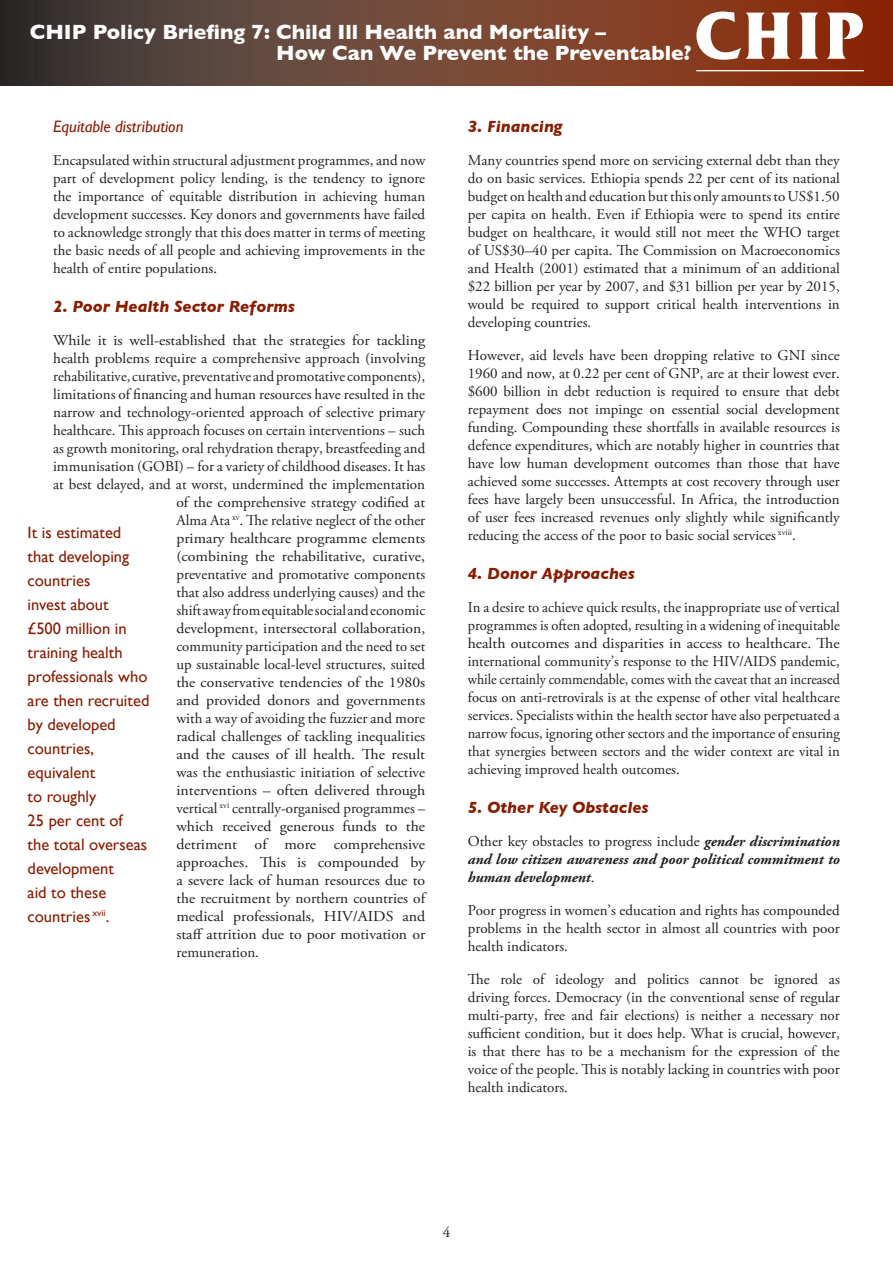
<style>
.page{position:relative;width:893px;height:1263px;background:#fff}
.page>*{position:absolute;margin:0;border:0;box-sizing:border-box;transform-origin:0 0}
.t1{font:700 70.2px "Friz Quadrata";color:#fff}
.t2{font:700 21px/21.3px "Gill Sans";color:#fff}
.t3{font:16.5px/24px "Gill Sans";color:#891d02}
.t4{font:italic 700 16.5px "Gill Sans";color:#891d02}
.t5{font:italic 16.5px "Gill Sans";color:#891d02}
.t6{font:15px/18px "Adobe Garamond Pro";color:#231f20;text-align:justify}
.t7{font:15px "Adobe Garamond Pro";color:#231f20;scale:1.06 1}
.t8{font:italic 700 15px/18px "Adobe Garamond Pro";color:#231f20;text-align:justify}
.t9{font:15px "Adobe Garamond Pro";color:#231f20;scale:1.04 1}
.t10{font:15px "Adobe Garamond Pro";color:#231f20;scale:1.05 1}
.s1{font-weight:400;font-style:normal}
</style>
<div class="page">
<svg style="left:0;top:0;width:892px;height:85px;background:#6e3e2c"></svg>
<hr style="left:696px;top:70px;width:168px;height:1px;background:#fff">
<hr style="left:892px;top:0;width:1px;height:85px;background:#891e03">
<h1 class="t1" style="left:695px;top:-3px;width:169px">CHIP</h1>
<h2 class="t2" style="left:276px;top:21px;width:417px;text-indent:-246px">CHIP Policy Briefing 7: Child Ill Health and Mortality –<br>How Can We Prevent the Preventable?</h2>
<p class="t5" style="left:53px;top:117px;width:132px">Equitable distribution</p>
<p class="t6" style="left:53px;top:152px;width:374px">Encapsulated within structural adjustment programmes, and now part of development policy lending, is the tendency to ignore the importance of equitable distribution in achieving human development successes. Key donors and governments have failed to acknowledge strongly that this does matter in terms of meeting the basic needs of all people and achieving improvements in the health of entire populations.</p>
<p class="t4" style="left:53px;top:297px;width:243px">2. Poor Health Sector Reforms</p>
<p class="t7" style="left:53px;top:331px;width:353px">While it is well-established that the strategies for tackling</p>
<p class="t6" style="left:53px;top:350px;width:374px">health problems require a comprehensive approach (involving</p>
<p class="t6" style="left:53px;top:368px;width:374px">rehabilitative, curative, preventative and promotative components),</p>
<p class="t6" style="left:53px;top:386px;width:374px">limitations of financing and human resources have resulted in the</p>
<p class="t6" style="left:53px;top:404px;width:374px">narrow and technology-oriented approach of selective primary</p>
<p class="t6" style="left:53px;top:422px;width:374px">healthcare. This approach focuses on certain interventions – such</p>
<p class="t6" style="left:53px;top:440px;width:374px">as growth monitoring, oral rehydration therapy, breastfeeding and</p>
<p class="t6" style="left:53px;top:458px;width:374px">immunisation (GOBI) – for a variety of childhood diseases. It has</p>
<p class="t6" style="left:53px;top:476px;width:374px">at best delayed, and at worst, undermined the implementation</p>
<p class="t6" style="left:176px;top:494px;width:250px">of the comprehensive strategy codified at</p>
<p class="t6" style="left:176px;top:512px;width:250px">Alma Ata <sup>xv</sup>. The relative neglect of the other</p>
<p class="t10" style="left:176px;top:529px;width:238px">primary healthcare programme elements</p>
<p class="t7" style="left:176px;top:547px;width:236px">(combining the rehabilitative, curative,</p>
<p class="t6" style="left:176px;top:566px;width:250px">preventative and promotative components</p>
<p class="t6" style="left:176px;top:584px;width:250px">that also address underlying causes) and the</p>
<p class="t6" style="left:176px;top:602px;width:250px">shift away from equitable social and economic</p>
<p class="t9" style="left:176px;top:619px;width:241px">development, intersectoral collaboration,</p>
<p class="t6" style="left:176px;top:638px;width:250px">community participation and the need to set</p>
<p class="t6" style="left:176px;top:656px;width:250px">up sustainable local-level structures, suited</p>
<p class="t9" style="left:176px;top:673px;width:241px">the conservative tendencies of the 1980s</p>
<p class="t7" style="left:176px;top:691px;width:236px">and provided donors and governments</p>
<p class="t6" style="left:176px;top:710px;width:250px">with a way of avoiding the fuzzier and more</p>
<p class="t9" style="left:176px;top:727px;width:241px">radical challenges of tackling inequalities</p>
<p class="t7" style="left:176px;top:745px;width:236px">and the causes of ill health. The result</p>
<p class="t6" style="left:176px;top:764px;width:250px">was the enthusiastic initiation of selective</p>
<p class="t7" style="left:176px;top:781px;width:236px">interventions – often delivered through</p>
<p class="t6" style="left:176px;top:800px;width:250px">vertical <sup>xvi</sup> centrally-organised programmes –</p>
<p class="t7" style="left:176px;top:817px;width:236px">which received generous funds to the</p>
<p class="t7" style="left:176px;top:835px;width:236px">detriment of more comprehensive</p>
<p class="t7" style="left:176px;top:853px;width:236px">approaches. This is compounded by</p>
<p class="t10" style="left:176px;top:871px;width:238px">a severe lack of human resources due to</p>
<p class="t6" style="left:176px;top:890px;width:250px">the recruitment by northern countries of</p>
<p class="t7" style="left:176px;top:907px;width:236px">medical professionals, HIV/AIDS and</p>
<p class="t10" style="left:176px;top:925px;width:238px">staff attrition due to poor motivation or</p>
<p class="t6" style="left:176px;top:944px;width:84px">remuneration.</p>
<p class="t3" style="left:28px;top:520px;width:123px">It is estimated that developing countries<br>invest about<br>£500 million in training health professionals who are then recruited by developed countries, equivalent<br>to roughly<br>25 per cent of<br>the total overseas development<br>aid to these countries <sup>xvii</sup>.</p>
<p class="t4" style="left:468px;top:117px;width:96px">3. Financing</p>
<p class="t6" style="left:468px;top:152px;width:374px">Many countries spend more on servicing external debt than they do on basic services. Ethiopia spends 22 per cent of its national budget on health and education but this only amounts to US$1.50 per capita on health. Even if Ethiopia were to spend its entire budget on healthcare, it would still not meet the WHO target of US$30–40 per capita. The Commission on Macroeconomics and Health (2001) estimated that a minimum of an additional $22 billion per year by 2007, and $31 billion per year by 2015, would be required to support critical health interventions in developing countries.</p>
<p class="t6" style="left:468px;top:347px;width:374px">However, aid levels have been dropping relative to GNI since 1960 and now, at 0.22 per cent of GNP, are at their lowest ever. $600 billion in debt reduction is required to ensure that debt repayment does not impinge on essential social development funding. Compounding these shortfalls in available resources is defence expenditures, which are notably higher in countries that have low human development outcomes than those that have achieved some successes. Attempts at cost recovery through user fees have largely been unsuccessful. In Africa, the introduction of user fees increased revenues only slightly while significantly reducing the access of the poor to basic social services <sup>xviii</sup>.</p>
<p class="t4" style="left:468px;top:564px;width:169px">4. Donor Approaches</p>
<p class="t6" style="left:468px;top:599px;width:374px">In a desire to achieve quick results, the inappropriate use of vertical programmes is often adopted, resulting in a widening of inequitable health outcomes and disparities in access to healthcare. The international community’s response to the HIV/AIDS pandemic, while certainly commendable, comes with the caveat that an increased focus on anti-retrovirals is at the expense of other vital healthcare services. Specialists within the health sector have also perpetuated a narrow focus, ignoring other sectors and the importance of ensuring that synergies between sectors and the wider context are vital in achieving improved health outcomes.</p>
<p class="t4" style="left:468px;top:798px;width:182px">5. Other Key Obstacles</p>
<p class="t8" style="left:468px;top:832px;width:374px"><span class="s1">Other key obstacles to progress include</span> gender discrimination and low citizen awareness and poor political commitment to human development<span class="s1">.</span></p>
<p class="t6" style="left:468px;top:901px;width:374px">Poor progress in women’s education and rights has compounded problems in the health sector in almost all countries with poor health indicators.</p>
<p class="t6" style="left:468px;top:970px;width:374px">The role of ideology and politics cannot be ignored as driving forces. Democracy (in the conventional sense of regular multi-party, free and fair elections) is neither a necessary nor sufficient condition, but it does help. What is crucial, however, is that there has to be a mechanism for the expression of the voice of the people. This is notably lacking in countries with poor health indicators.</p>
<p class="t6" style="left:443px;top:1224px;width:9px">4</p>
</div>
